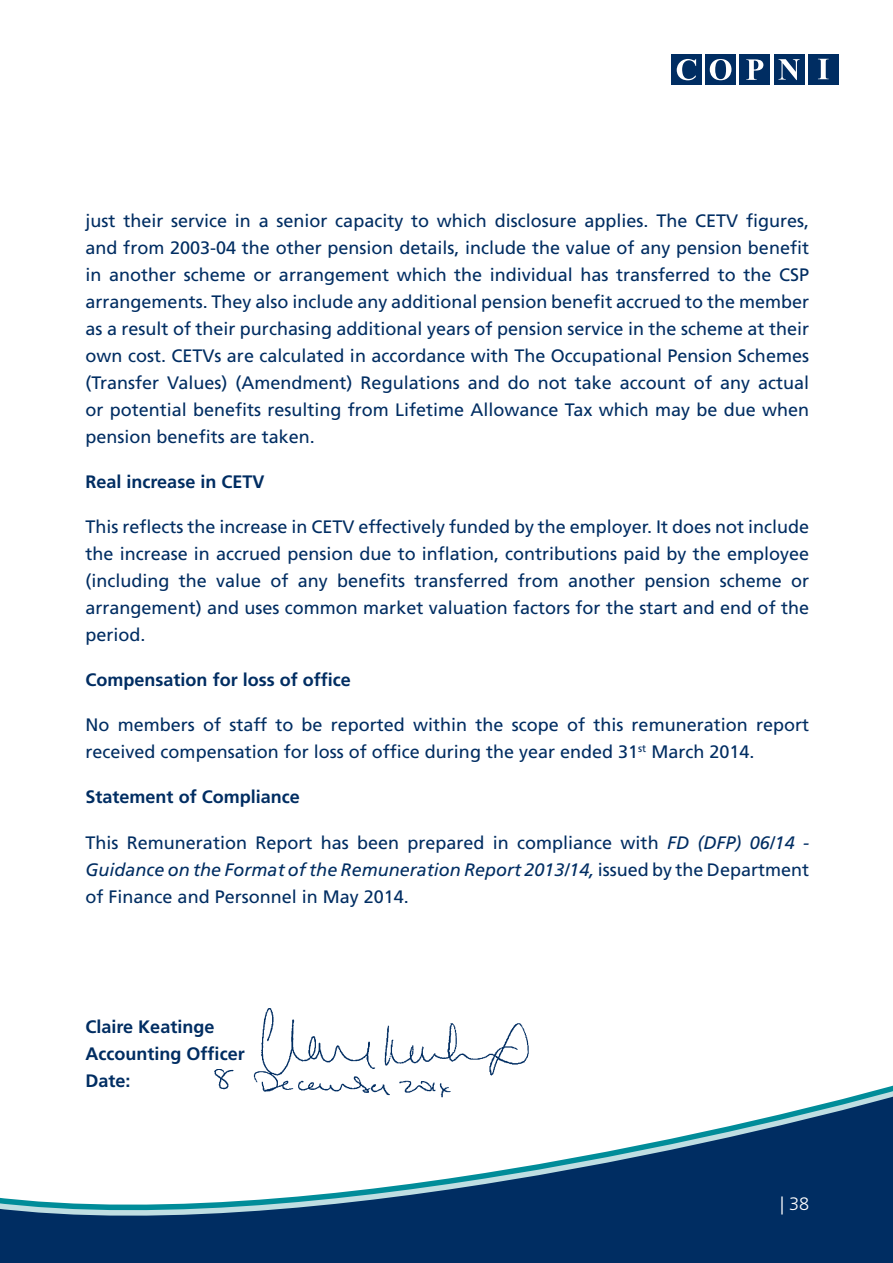
<style>
.page{position:relative;width:893px;height:1263px;background:#fff}
.page>*{position:absolute;margin:0;border:0;box-sizing:border-box;transform-origin:0 0}
.t1{font:18px/27px "Frutiger";color:#002d62;text-align:justify}
.t2{font:700 18px/27px "Frutiger";color:#002d62}
.t3{font:300 18px "Frutiger";color:#fff}
.s1{font-style:italic}
</style>
<div class="page">
<svg style="left:0;top:1096px;width:892px;height:166px;fill:#002d62"></svg>
<div style="left:671px;top:54px;width:30px;height:31px;background:#002d62"></div>
<svg style="left:676px;top:59px;width:19px;height:21px"></svg>
<div style="left:705px;top:54px;width:30px;height:31px;background:#002d62"></div>
<svg style="left:709px;top:59px;width:22px;height:21px"></svg>
<div style="left:773px;top:54px;width:30px;height:31px;background:#002d62"></div>
<div style="left:739px;top:54px;width:30px;height:31px;background:#002d62"></div>
<svg style="left:746px;top:59px;width:17px;height:21px"></svg>
<svg style="left:778px;top:59px;width:21px;height:21px"></svg>
<div style="left:807px;top:54px;width:31px;height:31px;background:#002d62"></div>
<svg style="left:818px;top:59px;width:10px;height:20px"></svg>
<img style="left:196px;top:1008px;width:355px;height:107px">
<p class="t1" style="left:85px;top:209px;width:724px">just their service in a senior capacity to which disclosure applies. The CETV figures, and from 2003-04 the other pension details, include the value of any pension benefit in another scheme or arrangement which the individual has transferred to the CSP arrangements. They also include any additional pension benefit accrued to the member as a result of their purchasing additional years of pension service in the scheme at their own cost. CETVs are calculated in accordance with The Occupational Pension Schemes (Transfer Values) (Amendment) Regulations and do not take account of any actual or potential benefits resulting from Lifetime Allowance Tax which may be due when pension benefits are taken.</p>
<p class="t2" style="left:85px;top:470px;width:180px">Real increase in CETV</p>
<p class="t1" style="left:85px;top:515px;width:724px">This reflects the increase in CETV effectively funded by the employer. It does not include the increase in accrued pension due to inflation, contributions paid by the employee (including the value of any benefits transferred from another pension scheme or arrangement) and uses common market valuation factors for the start and end of the period.</p>
<p class="t2" style="left:85px;top:668px;width:267px">Compensation for loss of office</p>
<p class="t1" style="left:85px;top:713px;width:724px">No members of staff to be reported within the scope of this remuneration report received compensation for loss of office during the year ended 31<sup>st</sup> March 2014.</p>
<p class="t2" style="left:85px;top:785px;width:216px">Statement of Compliance</p>
<p class="t1" style="left:85px;top:830px;width:724px">This Remuneration Report has been prepared in compliance with <span class="s1">FD (DFP) 06/14 - Guidance on the Format of the Remuneration Report 2013/14,</span> issued by the Department of Finance and Personnel in May 2014.</p>
<p class="t2" style="left:85px;top:1014px;width:160px">Claire Keatinge<br>Accounting Officer<br>Date:</p>
<p class="t3" style="left:779px;top:1196px;width:31px">| 38</p>
</div>
